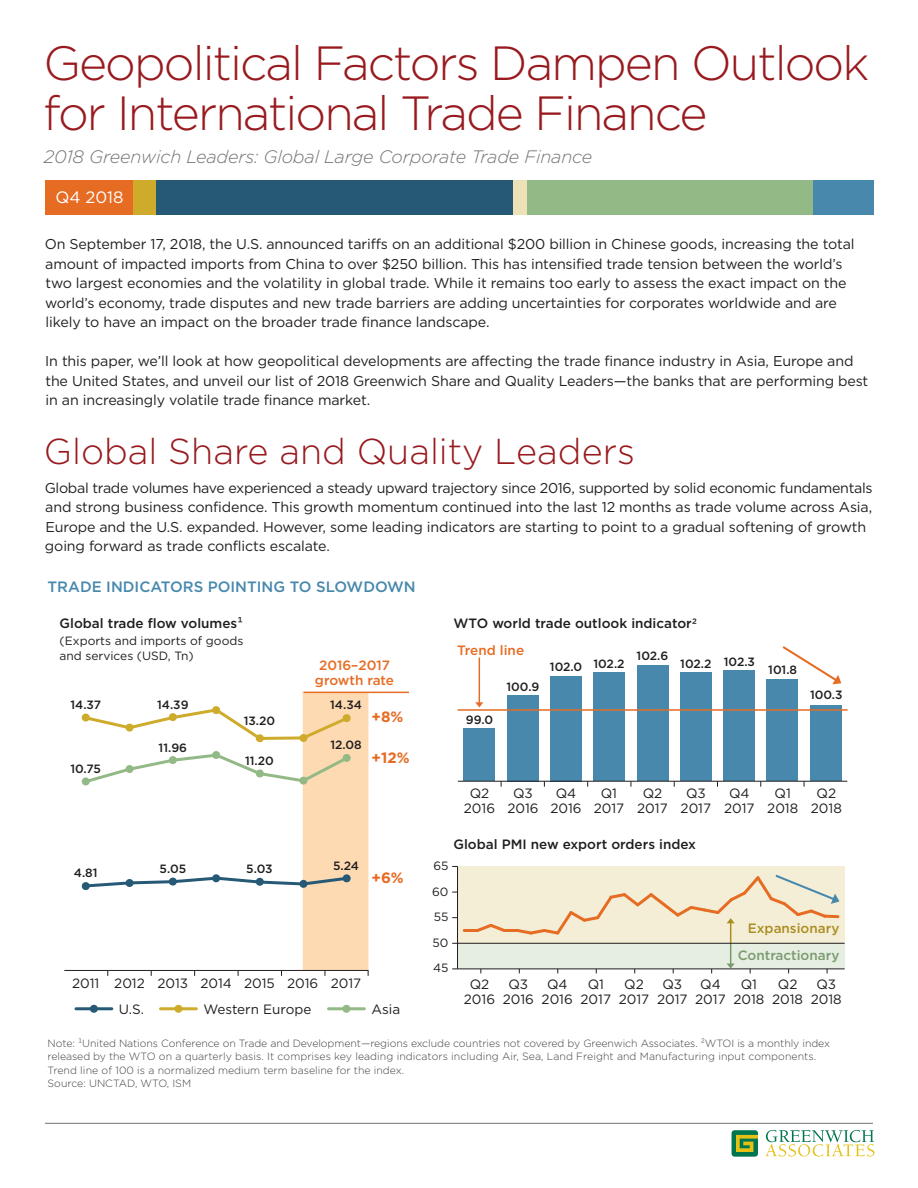
<style>
.page{position:relative;width:918px;height:1188px;background:#fff}
.page>*{position:absolute;margin:0;border:0;box-sizing:border-box;transform-origin:0 0}
.text_cover_-_headlin{font:300 48px/49.5px "Gotham";letter-spacing:-.04em;color:#981a1e}
.body_text{font:300 36px "Gotham";color:#981a1e}
.text_cover_-_headlin-2{font:italic 300 18px "Gotham";letter-spacing:-.01em;color:#737473}
.t1{font:16.5px "Gotham";color:#fff}
.t2{font:500 15px "Gotham";color:#4788ac}
.t3{font:700 15px "Gotham";color:#e66c24}
.body_text-2{font:14.25px/19.5px "Gotham";letter-spacing:-.01em;color:#231f20}
.t4{font:13.5px/15px "Gotham";color:#201d1e;text-align:center}
.t5{font:500 13.5px "Gotham";color:#201d1e}
.t6{font:500 13.5px/15px "Gotham";letter-spacing:-.005em;color:#e66c24;text-align:center}
.t7{font:500 13.5px/27px "Gotham";color:#7a9b70;text-align:right}
.t8{font:500 12px "Gotham";color:#201d1e}
.t9{font:12px/15px "Gotham";color:#201d1e}
.t10{font:12px "Gotham";color:#231f20}
.t11{font:300 10.5px/13.5px "Gotham";letter-spacing:-.005em;color:#424142}
.s1{color:#aa8e21}
</style>
<div class="page">
<hr style="left:45px;top:1123px;width:828px;height:1px;background:#737473">
<svg style="left:766px;top:1130px;width:108px;height:27px"></svg>
<div style="left:732px;top:1130px;width:26px;height:27px;background:#00764e;border-radius:3px"></div>
<svg style="left:736px;top:1135px;width:22px;height:17px"></svg>
<div style="left:156px;top:180px;width:357px;height:34px;background:#255975"></div>
<div style="left:527px;top:180px;width:286px;height:34px;background:#93b986"></div>
<div style="left:45px;top:180px;width:89px;height:34px;background:#e66c24"></div>
<div style="left:134px;top:180px;width:22px;height:34px;background:#ceab2a"></div>
<div style="left:813px;top:180px;width:60px;height:34px;background:#4788ac"></div>
<div style="left:513px;top:180px;width:14px;height:34px;background:#ede2b5"></div>
<div style="left:457px;top:943px;width:388px;height:26px;background:#e6eee1"></div>
<div style="left:457px;top:866px;width:388px;height:77px;background:#f5eed7"></div>
<hr style="left:64px;top:970px;width:304px;height:1px;background:#231f20">
<svg style="left:81px;top:693px;width:288px;height:283px"></svg>
<svg style="left:327px;top:1004px;width:39px;height:9px"></svg>
<svg style="left:159px;top:1004px;width:39px;height:9px"></svg>
<svg style="left:75px;top:1004px;width:38px;height:9px"></svg>
<div style="left:464px;top:729px;width:31px;height:52px;background:#4788ac"></div>
<div style="left:507px;top:695px;width:31px;height:86px;background:#4788ac"></div>
<div style="left:550px;top:676px;width:32px;height:105px;background:#4788ac"></div>
<div style="left:594px;top:672px;width:31px;height:109px;background:#4788ac"></div>
<div style="left:637px;top:665px;width:31px;height:116px;background:#4788ac"></div>
<div style="left:680px;top:672px;width:31px;height:109px;background:#4788ac"></div>
<div style="left:724px;top:671px;width:31px;height:110px;background:#4788ac"></div>
<div style="left:767px;top:679px;width:31px;height:102px;background:#4788ac"></div>
<div style="left:810px;top:706px;width:31px;height:75px;background:#4788ac"></div>
<hr style="left:458px;top:781px;width:389px;height:1px;background:#201d1e">
<hr style="left:458px;top:709px;width:390px;height:2px;background:#e66c24">
<hr style="left:303px;top:692px;width:106px;height:1px;background:#e66c24">
<svg style="left:475px;top:702px;width:8px;height:6px"></svg>
<hr style="left:479px;top:658px;width:1px;height:47px;background:#e66c24">
<svg style="left:783px;top:646px;width:58px;height:38px"></svg>
<hr style="left:458px;top:969px;width:387px;height:1px;background:#201d1e">
<hr style="left:457px;top:866px;width:1px;height:103px;background:#201d1e">
<hr style="left:464px;top:929px;width:14px;height:3px;background:#e66c24">
<svg style="left:477px;top:924px;width:28px;height:8px"></svg>
<hr style="left:504px;top:929px;width:14px;height:3px;background:#e66c24">
<hr style="left:458px;top:943px;width:387px;height:1px;background:#201d1e">
<svg style="left:514px;top:874px;width:327px;height:99px"></svg>
<p class="text_cover_-_headlin" style="left:43px;top:37px;width:828px">Geopolitical Factors Dampen Outlook for International Trade Finance</p>
<p class="text_cover_-_headlin-2" style="left:44px;top:145px;width:550px">2018 Greenwich Leaders: Global Large Corporate Trade Finance</p>
<p class="t1" style="left:56px;top:186px;width:69px">Q4 2018</p>
<p class="body_text-2" style="left:45px;top:234px;width:811px">On September 17, 2018, the U.S. announced tariffs on an additional $200 billion in Chinese goods, increasing the total amount of impacted imports from China to over $250 billion. This has intensified trade tension between the world’s two largest economies and the volatility in global trade. While it remains too early to assess the exact impact on the world’s economy, trade disputes and new trade barriers are adding uncertainties for corporates worldwide and are likely to have an impact on the broader trade finance landscape.</p>
<p class="body_text-2" style="left:45px;top:351px;width:825px">In this paper, we’ll look at how geopolitical developments are affecting the trade finance industry in Asia, Europe and the United States, and unveil our list of 2018 Greenwich Share and Quality Leaders—the banks that are performing best in an increasingly volatile trade finance market.</p>
<p class="body_text" style="left:44px;top:428px;width:593px">Global Share and Quality Leaders</p>
<p class="body_text-2" style="left:45px;top:478px;width:829px">Global trade volumes have experienced a steady upward trajectory since 2016, supported by solid economic fundamentals and strong business confidence. This growth momentum continued into the last 12 months as trade volume across Asia, Europe and the U.S. expanded. However, some leading indicators are starting to point to a gradual softening of growth going forward as trade conflicts escalate.</p>
<p class="t2" style="left:48px;top:577px;width:370px">TRADE INDICATORS POINTING TO SLOWDOWN</p>
<p class="t5" style="left:60px;top:615px;width:185px">Global trade flow volumes1</p>
<p class="t9" style="left:60px;top:633px;width:185px">(Exports and imports of goods and services (USD, Tn)</p>
<p class="t8" style="left:70px;top:697px;width:32px">14.37</p>
<p class="t8" style="left:157px;top:697px;width:33px">14.39</p>
<p class="t8" style="left:70px;top:761px;width:32px">10.75</p>
<p class="t8" style="left:159px;top:739px;width:30px">11.96</p>
<p class="t8" style="left:244px;top:713px;width:33px">13.20</p>
<p class="t8" style="left:245px;top:752px;width:30px">11.20</p>
<p class="t6" style="left:315px;top:657px;width:81px">2016–2017 growth rate</p>
<p class="t8" style="left:330px;top:697px;width:33px">14.34</p>
<p class="t8" style="left:330px;top:737px;width:33px">12.08</p>
<p class="t3" style="left:371px;top:707px;width:33px">+8%</p>
<p class="t3" style="left:371px;top:748px;width:40px">+12%</p>
<p class="t8" style="left:74px;top:865px;width:25px">4.81</p>
<p class="t8" style="left:160px;top:861px;width:28px">5.05</p>
<p class="t8" style="left:246px;top:861px;width:28px">5.03</p>
<p class="t8" style="left:333px;top:858px;width:28px">5.24</p>
<p class="t3" style="left:371px;top:868px;width:34px">+6%</p>
<p class="t4" style="left:72px;top:975px;width:291px">2011 2012 2013 2014 2015 2016 2017</p>
<p class="t4" style="left:119px;top:1002px;width:27px">U.S.</p>
<p class="t4" style="left:203px;top:1002px;width:109px">Western Europe</p>
<p class="t4" style="left:371px;top:1002px;width:30px">Asia</p>
<p class="t5" style="left:454px;top:615px;width:245px">WTO world trade outlook indicator2</p>
<p class="t6" style="left:457px;top:642px;width:68px">Trend line</p>
<p class="t8" style="left:466px;top:712px;width:29px">99.0</p>
<p class="t8" style="left:506px;top:679px;width:34px">100.9</p>
<p class="t8" style="left:550px;top:658px;width:34px">102.0</p>
<p class="t8" style="left:593px;top:656px;width:33px">102.2</p>
<p class="t8" style="left:637px;top:648px;width:33px">102.6</p>
<p class="t8" style="left:680px;top:656px;width:33px">102.2</p>
<p class="t8" style="left:724px;top:654px;width:33px">102.3</p>
<p class="t8" style="left:768px;top:662px;width:30px">101.8</p>
<p class="t8" style="left:810px;top:687px;width:34px">100.3</p>
<p class="t4" style="left:464px;top:785px;width:33px">Q2<br>2016</p>
<p class="t4" style="left:507px;top:785px;width:33px">Q3<br>2016</p>
<p class="t4" style="left:550px;top:785px;width:33px">Q4<br>2016</p>
<p class="t4" style="left:594px;top:785px;width:32px">Q1<br>2017</p>
<p class="t4" style="left:637px;top:785px;width:32px">Q2<br>2017</p>
<p class="t4" style="left:681px;top:785px;width:32px">Q3<br>2017</p>
<p class="t4" style="left:724px;top:785px;width:32px">Q4<br>2017</p>
<p class="t4" style="left:767px;top:785px;width:33px">Q1<br>2018</p>
<p class="t4" style="left:811px;top:785px;width:33px">Q2<br>2018</p>
<p class="t5" style="left:454px;top:836px;width:244px">Global PMI new export orders index</p>
<p class="t10" style="left:433px;top:858px;width:17px">65</p>
<p class="t10" style="left:432px;top:884px;width:18px">60</p>
<p class="t10" style="left:434px;top:909px;width:16px">55</p>
<p class="t10" style="left:433px;top:935px;width:17px">50</p>
<p class="t10" style="left:433px;top:961px;width:17px">45</p>
<p class="t7" style="left:738px;top:915px;width:103px"><span class="s1">Expansionary<br></span>Contractionary</p>
<p class="t4" style="left:464px;top:977px;width:33px">Q2<br>2016</p>
<p class="t4" style="left:503px;top:977px;width:33px">Q3<br>2016</p>
<p class="t4" style="left:542px;top:977px;width:33px">Q4<br>2016</p>
<p class="t4" style="left:581px;top:977px;width:32px">Q1<br>2017</p>
<p class="t4" style="left:619px;top:977px;width:32px">Q2<br>2017</p>
<p class="t4" style="left:657px;top:977px;width:32px">Q3<br>2017</p>
<p class="t4" style="left:695px;top:977px;width:32px">Q4<br>2017</p>
<p class="t4" style="left:733px;top:977px;width:33px">Q1<br>2018</p>
<p class="t4" style="left:811px;top:977px;width:33px">Q3<br>2018</p>
<p class="t4" style="left:772px;top:977px;width:33px">Q2<br>2018</p>
<p class="t11" style="left:48px;top:1036px;width:784px">Note: 1United Nations Conference on Trade and Development—regions exclude countries not covered by Greenwich Associates. 2WTOI is a monthly index released by the WTO on a quarterly basis. It comprises key leading indicators including Air, Sea, Land Freight and Manufacturing input components.<br>Trend line of 100 is a normalized medium term baseline for the index.<br>Source: UNCTAD, WTO, ISM</p>
</div>
